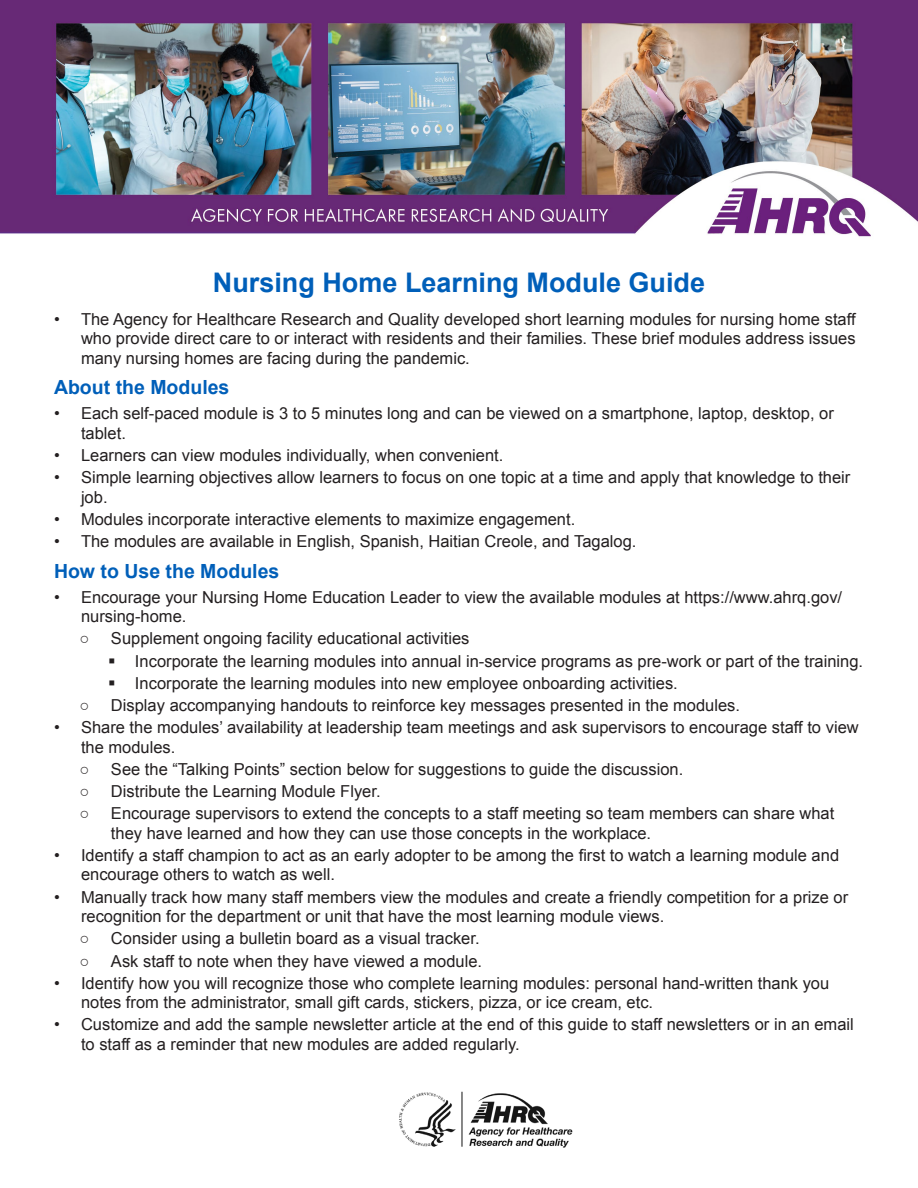
<style>
.page{position:relative;width:918px;height:1188px;background:#fff}
.page>*{position:absolute;margin:0;border:0;box-sizing:border-box;transform-origin:0 0}
.t1{font:700 27px "Arial";color:#005fb9}
.t2{font:700 19.5px "Arial";color:#005fb9}
.t3{font:16.5px/19.5px "Arial";color:#231f20}
</style>
<div class="page">
<img style="left:0;top:0;width:918px;height:237px">
<img style="left:399px;top:1091px;width:174px;height:57px">
<h1 class="t1" style="left:213px;top:265px;width:494px">Nursing Home Learning Module Guide</h1>
<p class="t3" style="left:81px;top:309px;width:776px;text-align:justify;text-indent:-27px">• The Agency for Healthcare Research and Quality developed short learning modules for nursing home staff who provide direct care to or interact with residents and their families. These brief modules address issues many nursing homes are facing during the pandemic.</p>
<h2 class="t2" style="left:54px;top:375px;width:177px">About the Modules</h2>
<p class="t3" style="left:81px;top:404px;width:754px;text-indent:-27px">• Each self-paced module is 3 to 5 minutes long and can be viewed on a smartphone, laptop, desktop, or tablet.</p>
<p class="t3" style="left:54px;top:446px;width:451px">• Learners can view modules individually, when convenient.</p>
<p class="t3" style="left:81px;top:468px;width:771px;text-indent:-27px">• Simple learning objectives allow learners to focus on one topic at a time and apply that knowledge to their job.</p>
<p class="t3" style="left:54px;top:510px;width:523px">• Modules incorporate interactive elements to maximize engagement.</p>
<p class="t3" style="left:54px;top:532px;width:584px">• The modules are available in English, Spanish, Haitian Creole, and Tagalog.</p>
<h2 class="t2" style="left:54px;top:558px;width:227px">How to Use the Modules</h2>
<p class="t3" style="left:81px;top:587px;width:763px;text-indent:-27px">• Encourage your Nursing Home Education Leader to view the available modules at https://www.ahrq.gov/ nursing-home.</p>
<p class="t3" style="left:80px;top:629px;width:392px">○ Supplement ongoing facility educational activities</p>
<p class="t3" style="left:135px;top:651px;width:730px">Incorporate the learning modules into annual in-service programs as pre-work or part of the training.</p>
<p class="t3" style="left:135px;top:673px;width:544px">Incorporate the learning modules into new employee onboarding activities.</p>
<p class="t3" style="left:80px;top:696px;width:662px">○ Display accompanying handouts to reinforce key messages presented in the modules.</p>
<p class="t3" style="left:81px;top:718px;width:779px;text-indent:-27px">• Share the modules’ availability at leadership team meetings and ask supervisors to encourage staff to view the modules.</p>
<p class="t3" style="left:80px;top:759px;width:605px">○ See the “Talking Points” section below for suggestions to guide the discussion.</p>
<p class="t3" style="left:80px;top:782px;width:303px">○ Distribute the Learning Module Flyer.</p>
<p class="t3" style="left:111px;top:804px;width:725px;text-indent:-31px">○ Encourage supervisors to extend the concepts to a staff meeting so team members can share what they have learned and how they can use those concepts in the workplace.</p>
<p class="t3" style="left:81px;top:846px;width:760px;text-indent:-27px">• Identify a staff champion to act as an early adopter to be among the first to watch a learning module and encourage others to watch as well.</p>
<p class="t3" style="left:81px;top:887px;width:769px;text-indent:-27px">• Manually track how many staff members view the modules and create a friendly competition for a prize or recognition for the department or unit that have the most learning module views.</p>
<p class="t3" style="left:80px;top:929px;width:402px">○ Consider using a bulletin board as a visual tracker.</p>
<p class="t3" style="left:80px;top:951px;width:404px">○ Ask staff to note when they have viewed a module.</p>
<p class="t3" style="left:81px;top:973px;width:750px;text-indent:-27px">• Identify how you will recognize those who complete learning modules: personal hand-written thank you notes from the administrator, small gift cards, stickers, pizza, or ice cream, etc.</p>
<p class="t3" style="left:81px;top:1015px;width:774px;text-indent:-27px">• Customize and add the sample newsletter article at the end of this guide to staff newsletters or in an email to staff as a reminder that new modules are added regularly.</p>
</div>
